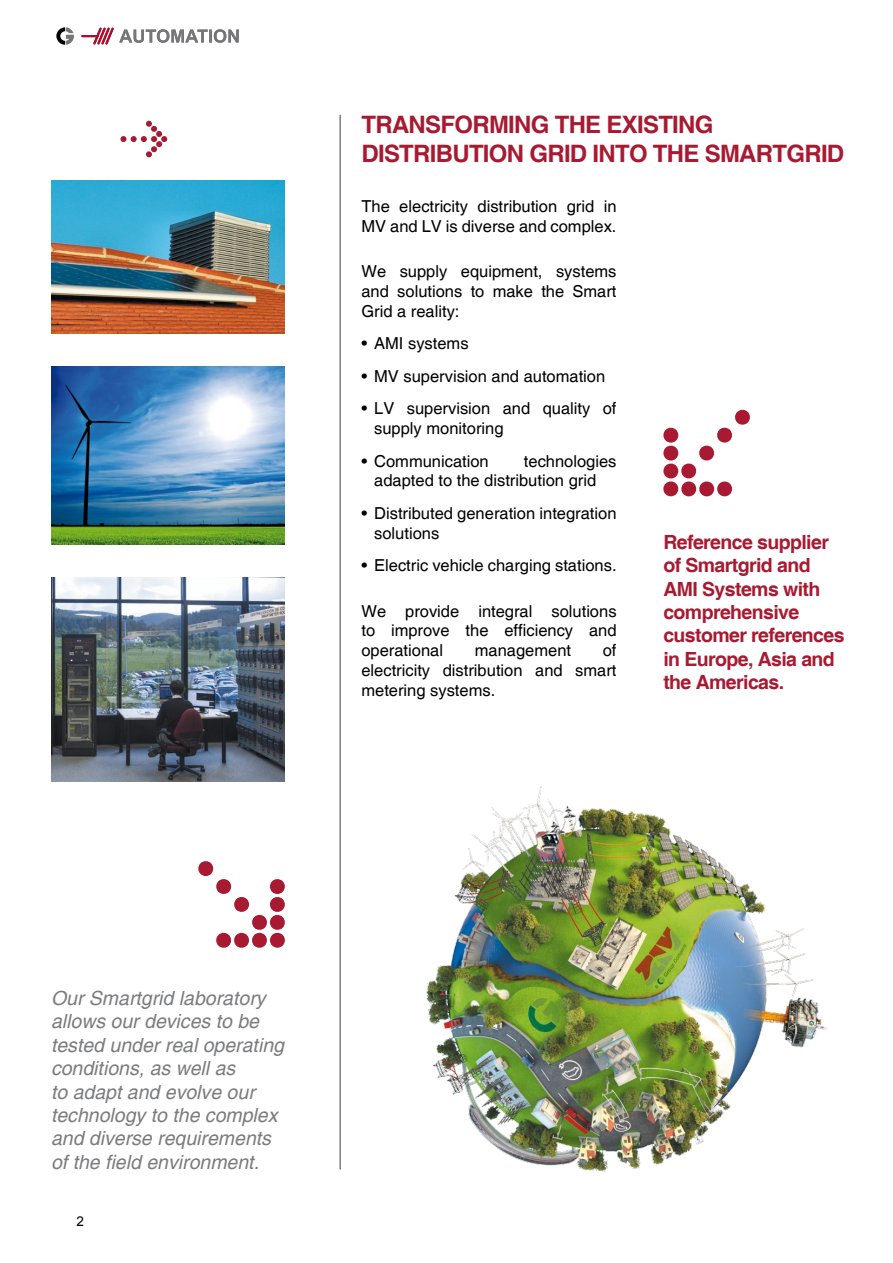
<style>
.page{position:relative;width:893px;height:1263px;background:#fff}
.page>*{position:absolute;margin:0;border:0;box-sizing:border-box;transform-origin:0 0}
.t1{font:700 24px/28.8px "Helvetica";letter-spacing:-.03em;color:#a81a31}
.t2{font:italic 19.5px/23.4px "Helvetica";color:#7b7c7e}
.t3{font:700 19.5px/23.4px "Helvetica";letter-spacing:-.03em;color:#a81a31}
.t4{font:16.5px/19.8px "Helvetica";color:#000}
.t5{font:13.5px "Arial";color:#000}
</style>
<div class="page">
<svg style="left:120px;top:121px;width:47px;height:36px"></svg>
<svg style="left:198px;top:861px;width:87px;height:87px"></svg>
<svg style="left:663px;top:409px;width:87px;height:88px"></svg>
<img style="left:51px;top:577px;width:234px;height:205px">
<img style="left:51px;top:366px;width:234px;height:179px">
<img style="left:51px;top:181px;width:234px;height:153px">
<img style="left:426px;top:786px;width:401px;height:386px">
<svg style="left:81px;top:28px;width:158px;height:17px"></svg>
<svg style="left:56px;top:27px;width:18px;height:18px"></svg>
<hr style="left:339px;top:115px;width:2px;height:1054px;background:#7b7c7e">
<h1 class="t1" style="left:361px;top:111px;width:484px">TRANSFORMING THE EXISTING<br>DISTRIBUTION GRID INTO THE SMARTGRID</h1>
<p class="t4" style="left:361px;top:197px;width:257px">The electricity distribution grid in<br>MV and LV is diverse and complex.</p>
<p class="t4" style="left:361px;top:262px;width:257px;text-align:justify">We supply equipment, systems and solutions to make the Smart Grid a reality:</p>
<p class="t4" style="left:361px;top:334px;width:109px">• AMI systems</p>
<p class="t4" style="left:361px;top:367px;width:245px">• MV supervision and automation</p>
<p class="t4" style="left:374px;top:399px;width:244px;text-indent:-13px">• LV supervision and quality of supply monitoring</p>
<p class="t4" style="left:361px;top:451px;width:129px">• Communication</p>
<p class="t4" style="left:374px;top:451px;width:244px;text-indent:150px">technologies adapted to the distribution grid</p>
<p class="t4" style="left:374px;top:504px;width:244px;text-indent:-13px">• Distributed generation integration solutions</p>
<p class="t4" style="left:361px;top:556px;width:257px">• Electric vehicle charging stations.</p>
<p class="t4" style="left:361px;top:602px;width:257px;text-align:justify">We provide integral solutions to improve the efficiency and operational</p>
<p class="t3" style="left:663px;top:531px;width:183px">Reference supplier of Smartgrid and<br>AMI Systems with comprehensive customer references in Europe, Asia and the Americas.</p>
<p class="t4" style="left:361px;top:641px;width:257px;text-align:justify;text-indent:241px">of electricity distribution and smart metering systems.</p>
<p class="t4" style="left:475px;top:641px;width:98px">management</p>
<p class="t2" style="left:51px;top:987px;width:235px">Our Smartgrid laboratory allows our devices to be tested under real operating conditions, as well as<br>to adapt and evolve our technology to the complex and diverse requirements of the field environment.</p>
<p class="t5" style="left:77px;top:1212px;width:9px">2</p>
</div>
